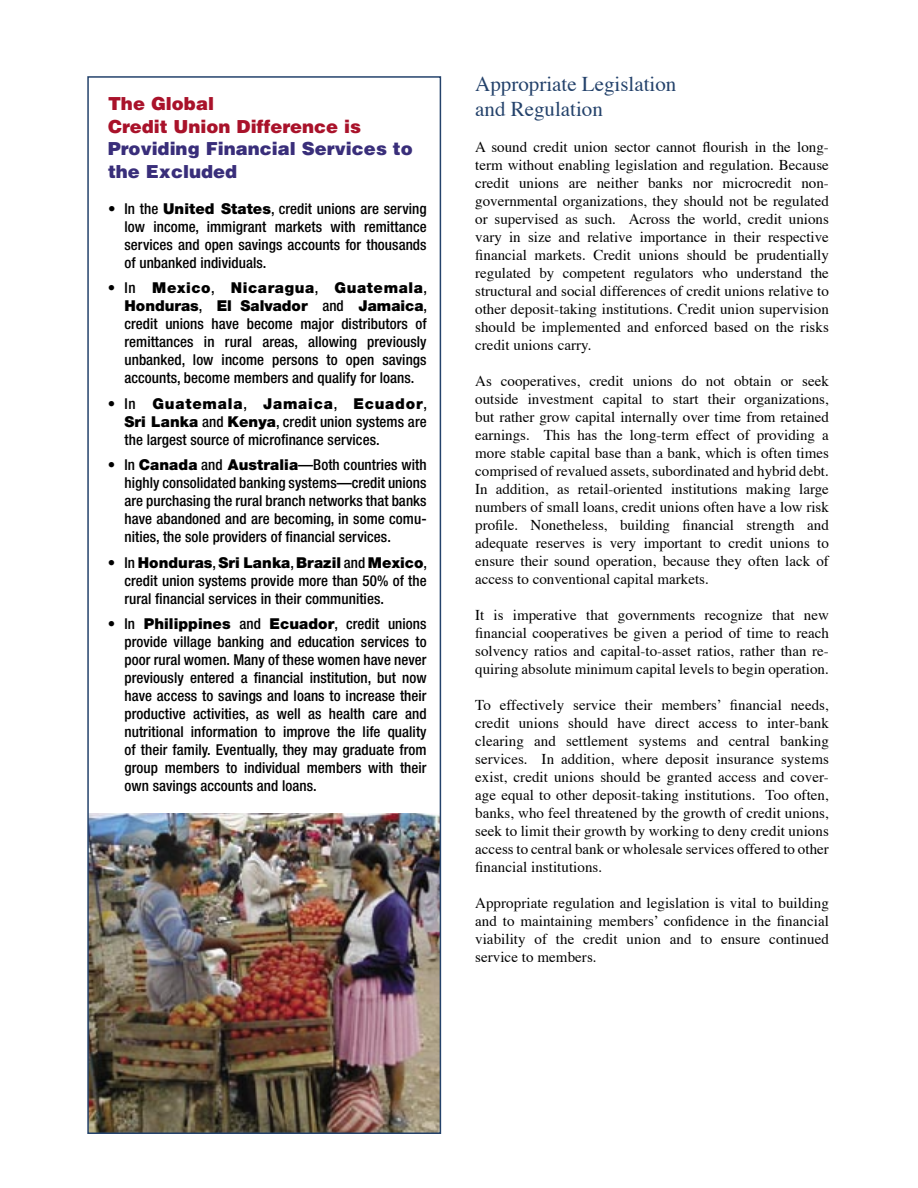
<style>
.page{position:relative;width:918px;height:1188px;background:#fff}
.page>*{position:absolute;margin:0;border:0;box-sizing:border-box;transform-origin:0 0}
.t1{font:21px/25.2px "Times";color:#24426b}
.t2{font:900 18px/22.5px "Helvetica";color:#392e7a}
.t3{font:900 18px/22.5px "Helvetica";color:#a9122a}
.t4{font:15px/18px "Times";letter-spacing:.005em;color:#000;text-align:justify}
.t5{font:500 condensed 15px/18px "Helvetica Neue";letter-spacing:.005em;color:#000;text-align:justify}
.s1{font-weight:900;font-stretch:normal}
</style>
<div class="page">
<img style="left:90px;top:814px;width:348px;height:317px">
<div style="left:87px;top:76px;width:354px;height:1058px;border:2px solid #24426b"></div>
<p class="t3" style="left:108px;top:92px;width:255px">The Global<br>Credit Union Difference is</p>
<p class="t2" style="left:108px;top:137px;width:306px">Providing Financial Services to the Excluded</p>
<p class="t5" style="left:124px;top:199px;width:304px;text-indent:-16px">• In the <span class="s1">United States</span>, credit unions are serving low income, immigrant markets with remittance services and open savings accounts for thousands of unbanked individuals.</p>
<p class="t5" style="left:124px;top:279px;width:304px;text-indent:-17px">• In <span class="s1">Mexico</span>, <span class="s1">Nicaragua</span>, <span class="s1">Guatemala</span>, <span class="s1">Honduras</span>, <span class="s1">El Salvador</span> and <span class="s1">Jamaica</span>, credit unions have become major distributors of remittances in rural areas, allowing previously unbanked, low income persons to open savings accounts, become members and qualify for loans.</p>
<p class="t5" style="left:124px;top:394px;width:304px;text-indent:-17px">• In <span class="s1">Guatemala</span>, <span class="s1">Jamaica</span>, <span class="s1">Ecuador</span>, <span class="s1">Sri Lanka</span> and <span class="s1">Kenya</span>, credit union systems are the largest source of microfinance services.</p>
<p class="t5" style="left:124px;top:456px;width:304px;text-indent:-17px">• In <span class="s1">Canada</span> and <span class="s1">Australia</span>—Both countries with highly consolidated banking systems—credit unions are purchasing the rural branch networks that banks have abandoned and are becoming, in some comu&shy;nities, the sole providers of financial services.</p>
<p class="t5" style="left:124px;top:553px;width:304px;text-indent:-17px">• In <span class="s1">Honduras</span>, <span class="s1">Sri Lanka</span>, <span class="s1">Brazil</span> and <span class="s1">Mexico</span>, credit union systems provide more than 50% of the rural financial services in their communities.</p>
<p class="t5" style="left:124px;top:615px;width:304px;text-indent:-17px">• In <span class="s1">Philippines</span> and <span class="s1">Ecuador</span>, credit unions provide village banking and education services to poor rural women. Many of these women have never previously entered a financial institution, but now have access to savings and loans to increase their productive activities, as well as health care and nutritional information to improve the life quality of their family. Eventually, they may graduate from group members to individual members with their own savings accounts and loans.</p>
<h1 class="t1" style="left:475px;top:72px;width:203px">Appropriate Legislation and Regulation</h1>
<p class="t4" style="left:475px;top:139px;width:355px">A sound credit union sector cannot flourish in the long&shy;term without enabling legislation and regulation. Because credit unions are neither banks nor microcredit non&shy;governmental organizations, they should not be regulated or supervised as such. Across the world, credit unions vary in size and relative importance in their respective financial markets. Credit unions should be prudentially regulated by competent regulators who understand the structural and social differences of credit unions relative to other deposit-taking institutions. Credit union supervision should be implemented and enforced based on the risks credit unions carry.</p>
<p class="t4" style="left:475px;top:373px;width:355px">As cooperatives, credit unions do not obtain or seek outside investment capital to start their organizations, but rather grow capital internally over time from retained earnings. This has the long-term effect of providing a more stable capital base than a bank, which is often times comprised of revalued assets, subordinated and hybrid debt.<br>In addition, as retail-oriented institutions making large numbers of small loans, credit unions often have a low risk profile. Nonetheless, building financial strength and adequate reserves is very important to credit unions to ensure their sound operation, because they often lack of access to conventional capital markets.</p>
<p class="t4" style="left:475px;top:607px;width:355px">It is imperative that governments recognize that new financial cooperatives be given a period of time to reach solvency ratios and capital-to-asset ratios, rather than re&shy;quiring absolute minimum capital levels to begin operation.</p>
<p class="t4" style="left:475px;top:697px;width:355px">To effectively service their membersʼ financial needs, credit unions should have direct access to inter-bank clearing and settlement systems and central banking services. In addition, where deposit insurance systems exist, credit unions should be granted access and cover&shy;age equal to other deposit-taking institutions. Too often, banks, who feel threatened by the growth of credit unions, seek to limit their growth by working to deny credit unions access to central bank or wholesale services offered to other financial institutions.</p>
<p class="t4" style="left:475px;top:895px;width:355px">Appropriate regulation and legislation is vital to building and to maintaining membersʼ confidence in the financial viability of the credit union and to ensure continued service to members.</p>
</div>
